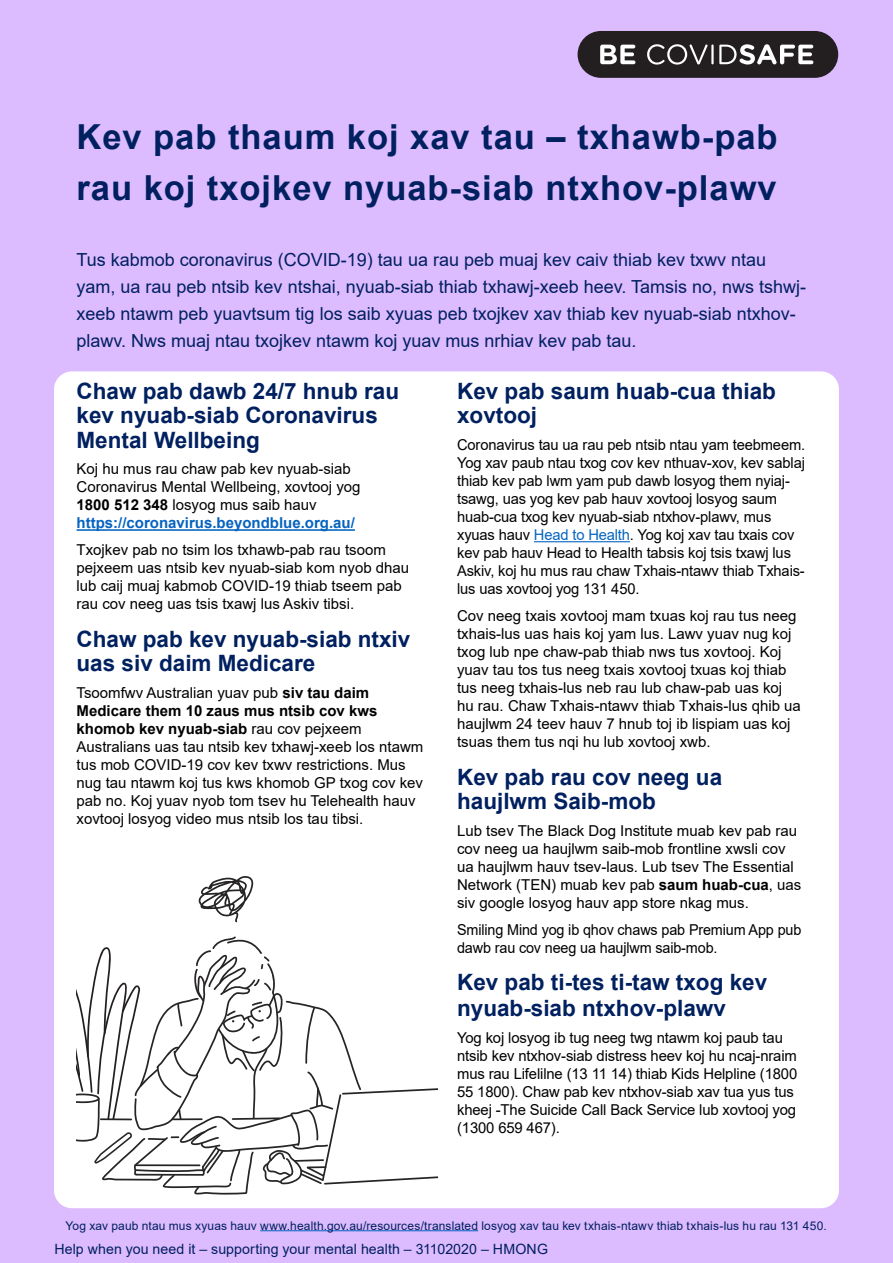
<style>
.page{position:relative;width:893px;height:1263px;background:#dbf}
.page>*{position:absolute;margin:0;border:0;box-sizing:border-box;transform-origin:0 0}
.Subtitle{font:700 34.5px/51px "Arial";letter-spacing:.03em;color:#002060}
.Heading_2{font:700 22.5px/24.3px "Arial";color:#002060}
.Heading_2-2{font:18px/27px "Arial";color:#002060}
.Paragraph_text{font:15px/18px "Arial";color:#000}
.Paragraph_text-2{font:15px/18px "Arial";color:#000;scale:.96 1}
.Paragraph_text-3{font:14.1px "Arial";letter-spacing:.005em;color:#002060}
.Paragraph_text-4{font:12px "Arial";letter-spacing:.01em;color:#002060}
.s1{font-weight:700}
.s2{font-weight:700;color:#0563c1}
.s3{color:#0563c1}
</style>
<div class="page">
<div style="left:578px;top:31px;width:260px;height:47px;background:#231f20;border-radius:23px"></div>
<svg style="left:600px;top:45px;width:35px;height:19px"></svg>
<svg style="left:647px;top:44px;width:61px;height:21px"></svg>
<hr style="left:711px;top:44px;width:3px;height:20px;background:#fff">
<svg style="left:719px;top:44px;width:94px;height:21px"></svg>
<div style="left:54px;top:371px;width:785px;height:837px;background:#fff;border-radius:18px"></div>
<svg style="left:77px;top:876px;width:361px;height:318px"></svg>
<hr style="left:260px;top:1230px;width:218px;height:1px;background:#0563c1">
<hr style="left:534px;top:541px;width:96px;height:1px;background:#0563c1">
<hr style="left:77px;top:529px;width:278px;height:2px;background:#0563c1">
<p class="Subtitle" style="left:77px;top:111px;width:703px">Kev pab thaum koj xav tau – txhawb-pab rau koj txojkev nyuab-siab ntxhov-plawv</p>
<p class="Heading_2-2" style="left:77px;top:246px;width:731px">Tus kabmob coronavirus (COVID-19) tau ua rau peb muaj kev caiv thiab kev txwv ntau yam, ua rau peb ntsib kev ntshai, nyuab-siab thiab txhawj-xeeb heev. Tamsis no, nws tshwj&shy;xeeb ntawm peb yuavtsum tig los saib xyuas peb txojkev xav thiab kev nyuab-siab ntxhov&shy;plawv. Nws muaj ntau txojkev ntawm koj yuav mus nrhiav kev pab tau.</p>
<p class="Heading_2" style="left:77px;top:379px;width:324px">Chaw pab dawb 24/7 hnub rau kev nyuab-siab Coronavirus<br>Mental Wellbeing</p>
<p class="Paragraph_text" style="left:77px;top:460px;width:286px">Koj hu mus rau chaw pab kev nyuab-siab Coronavirus Mental Wellbeing, xovtooj yog <span class="s1">1800 512 348</span> losyog mus saib hauv <span class="s2">https://coronavirus.beyondblue.org.au/</span></p>
<p class="Paragraph_text" style="left:77px;top:541px;width:334px">Txojkev pab no tsim los txhawb-pab rau tsoom pejxeem uas ntsib kev nyuab-siab kom nyob dhau lub caij muaj kabmob COVID-19 thiab tseem pab rau cov neeg uas tsis txawj lus Askiv tibsi.</p>
<p class="Heading_2" style="left:77px;top:627px;width:335px">Chaw pab kev nyuab-siab ntxiv uas siv daim Medicare</p>
<p class="Paragraph_text" style="left:77px;top:684px;width:348px">Tsoomfwv Australian yuav pub <span class="s1">siv tau daim Medicare them 10 zaus mus ntsib cov kws khomob kev nyuab-siab</span> rau cov pejxeem Australians uas tau ntsib kev txhawj-xeeb los ntawm tus mob COVID-19 cov kev txwv restrictions. Mus nug tau ntawm koj tus kws khomob GP txog cov kev pab no. Koj yuav nyob tom tsev hu Telehealth hauv xovtooj losyog video mus ntsib los tau tibsi.</p>
<p class="Heading_2" style="left:457px;top:379px;width:320px">Kev pab saum huab-cua thiab xovtooj</p>
<p class="Paragraph_text" style="left:457px;top:436px;width:350px">Coronavirus tau ua rau peb ntsib ntau yam teebmeem.<br>Yog xav paub ntau txog cov kev nthuav-xov, kev sablaj thiab kev pab lwm yam pub dawb losyog them nyiaj&shy;tsawg, uas yog kev pab hauv xovtooj losyog saum huab-cua txog kev nyuab-siab ntxhov-plawv, mus xyuas hauv <span class="s3">Head to Health</span>. Yog koj xav tau txais cov kev pab hauv Head to Health tabsis koj tsis txawj lus Askiv, koj hu mus rau chaw Txhais-ntawv thiab Txhais&shy;lus uas xovtooj yog 131 450.</p>
<p class="Paragraph_text" style="left:457px;top:606px;width:345px">Cov neeg txais xovtooj mam txuas koj rau tus neeg txhais-lus uas hais koj yam lus. Lawv yuav nug koj txog lub npe chaw-pab thiab nws tus xovtooj. Koj yuav tau tos tus neeg txais xovtooj txuas koj thiab tus neeg txhais-lus neb rau lub chaw-pab uas koj hu rau. Chaw Txhais-ntawv thiab Txhais-lus qhib ua haujlwm 24 teev hauv 7 hnub toj ib lispiam uas koj tsuas them tus nqi hu lub xovtooj xwb.</p>
<p class="Heading_2" style="left:457px;top:765px;width:267px">Kev pab rau cov neeg ua haujlwm Saib-mob</p>
<p class="Paragraph_text" style="left:457px;top:821px;width:346px">Lub tsev The Black Dog Institute muab kev pab rau cov neeg ua haujlwm saib-mob frontline xwsli cov ua haujlwm hauv tsev-laus. Lub tsev The Essential Network (TEN) muab kev pab <span class="s1">saum huab-cua</span>, uas siv google losyog hauv app store nkag mus.</p>
<p class="Paragraph_text-2" style="left:457px;top:920px;width:360px">Smiling Mind yog ib qhov chaws pab Premium App pub dawb rau cov neeg ua haujlwm saib-mob.</p>
<p class="Heading_2" style="left:457px;top:970px;width:312px;line-height:26px">Kev pab ti-tes ti-taw txog kev nyuab-siab ntxhov-plawv</p>
<p class="Paragraph_text" style="left:457px;top:1028px;width:342px">Yog koj losyog ib tug neeg twg ntawm koj paub tau ntsib kev ntxhov-siab distress heev koj hu ncaj-nraim mus rau Lifelilne (13 11 14) thiab Kids Helpline (1800<br>55 1800). Chaw pab kev ntxhov-siab xav tua yus tus kheej -The Suicide Call Back Service lub xovtooj yog (1300 659 467).</p>
<p class="Paragraph_text-4" style="left:65px;top:1217px;width:763px">Yog xav paub ntau mus xyuas hauv www.health.gov.au/resources/translated losyog xav tau kev txhais-ntawv thiab txhais-lus hu rau 131 450.</p>
<p class="Paragraph_text-3" style="left:54px;top:1239px;width:495px">Help when you need it – supporting your mental health – 31102020 – HMONG</p>
</div>
